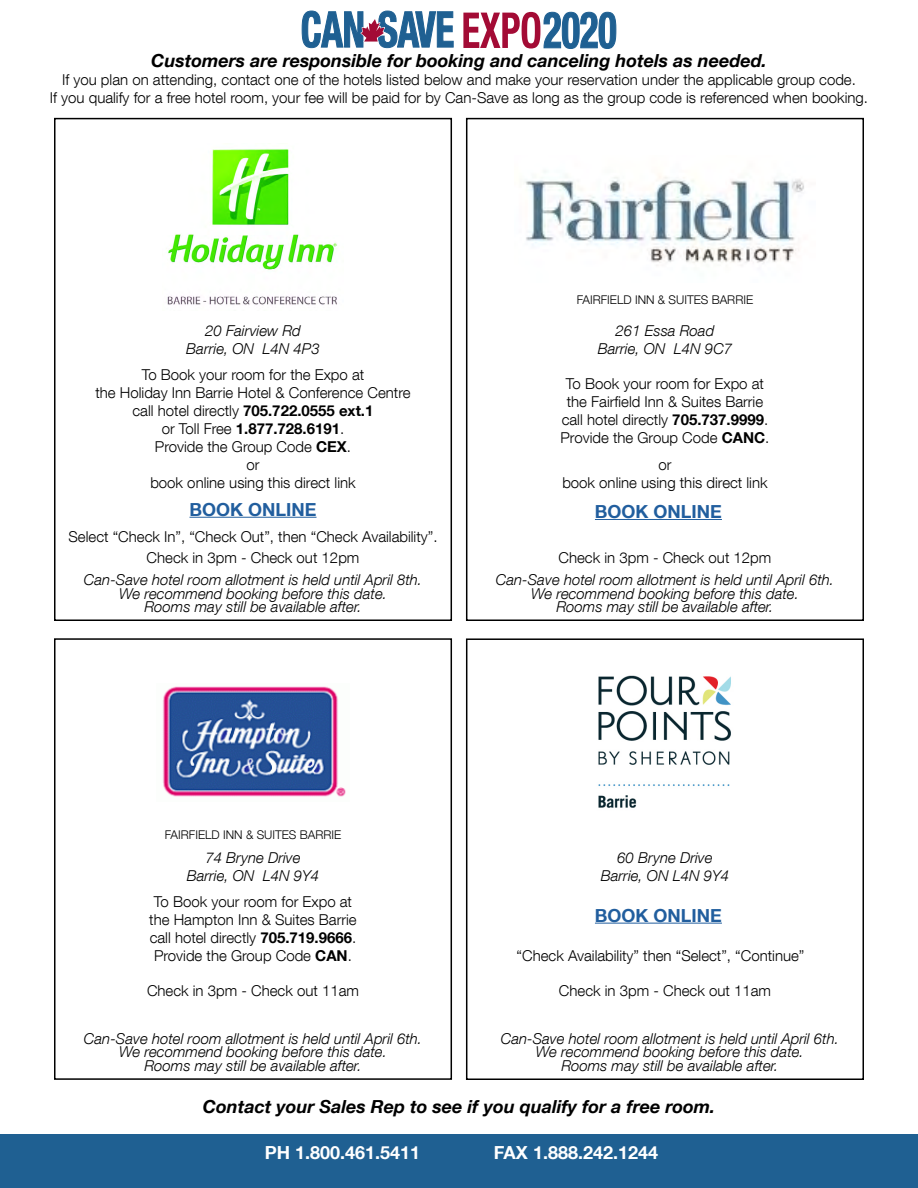
<style>
.page{position:relative;width:918px;height:1188px;background:#fff}
.page>*{position:absolute;margin:0;border:0;box-sizing:border-box;transform-origin:0 0}
.t1{font:italic 700 18px "Helvetica Neue LT Com";color:#000}
.t2{font:700 18px "Helvetica Neue LT Com";color:#fff}
.t3{font:700 18px "Helvetica Neue LT Com";color:#215e9e}
.t4{font:300 15px/18px "Helvetica Neue LT Com";color:#000;text-align:center}
.t5{font:italic 300 15px/13.5px "Helvetica Neue LT Com";color:#000;text-align:center}
.t6{font:300 12px "Helvetica Neue LT Com";color:#000}
.s1{font-weight:700}
</style>
<div class="page">
<div style="left:466px;top:118px;width:398px;height:503px;border:2px solid #000"></div>
<div style="left:466px;top:638px;width:398px;height:442px;border:2px solid #000"></div>
<div style="left:54px;top:118px;width:398px;height:503px;border:2px solid #000"></div>
<div style="left:54px;top:638px;width:398px;height:442px;border:2px solid #000"></div>
<div style="left:0;top:1134px;width:918px;height:54px;background:#1f6092"></div>
<hr style="left:190px;top:517px;width:127px;height:1px;background:#215e9e">
<img style="left:167px;top:149px;width:170px;height:156px">
<img style="left:525px;top:171px;width:279px;height:92px">
<img style="left:162px;top:686px;width:184px;height:111px">
<img style="left:598px;top:675px;width:133px;height:133px">
<svg style="left:302px;top:11px;width:152px;height:37px"></svg>
<svg style="left:463px;top:12px;width:153px;height:37px"></svg>
<hr style="left:595px;top:519px;width:127px;height:1px;background:#215e9e">
<hr style="left:595px;top:923px;width:127px;height:1px;background:#215e9e">
<p class="t1" style="left:151px;top:50px;width:617px">Customers are responsible for booking and canceling hotels as needed.</p>
<p class="t4" style="left:50px;top:71px;width:820px">If you plan on attending, contact one of the hotels listed below and make your reservation under the applicable group code.<br>If you qualify for a free hotel room, your fee will be paid for by Can-Save as long as the group code is referenced when booking.</p>
<p class="t5" style="left:186px;top:321px;width:135px;line-height:18px">20 Fairview Rd<br>Barrie, ON L4N 4P3</p>
<p class="t4" style="left:95px;top:365px;width:317px">To Book your room for the Expo at<br>the Holiday Inn Barrie Hotel &amp; Conference Centre call hotel directly <span class="s1">705.722.0555 ext.1<br></span>or Toll Free <span class="s1">1.877.728.6191</span>.<br>Provide the Group Code <span class="s1">CEX</span>.</p>
<p class="t4" style="left:246px;top:455px;width:15px">or</p>
<p class="t4" style="left:150px;top:473px;width:207px">book online using this direct link</p>
<p class="t4" style="left:69px;top:527px;width:370px">Select “Check In”, “Check Out”, then “Check Availability”.</p>
<p class="t3" style="left:190px;top:498px;width:129px">BOOK ONLINE</p>
<p class="t6" style="left:577px;top:293px;width:178px">FAIRFIELD INN &amp; SUITES BARRIE</p>
<p class="t5" style="left:598px;top:321px;width:136px;line-height:18px">261 Essa Road<br>Barrie, ON L4N 9C7</p>
<p class="t4" style="left:561px;top:374px;width:210px">To Book your room for Expo at the Fairfield Inn &amp; Suites Barrie call hotel directly <span class="s1">705.737.9999</span>.<br>Provide the Group Code <span class="s1">CANC</span>.</p>
<p class="t4" style="left:562px;top:455px;width:207px">or<br>book online using this direct link</p>
<p class="t3" style="left:595px;top:500px;width:129px">BOOK ONLINE</p>
<p class="t4" style="left:147px;top:549px;width:214px">Check in 3pm - Check out 12pm</p>
<p class="t4" style="left:559px;top:549px;width:214px">Check in 3pm - Check out 12pm</p>
<p class="t5" style="left:84px;top:573px;width:340px">Can-Save hotel room allotment is held until April 8th.<br>We recommend booking before this date.<br>Rooms may still be available after.</p>
<p class="t5" style="left:496px;top:573px;width:340px">Can-Save hotel room allotment is held until April 6th.<br>We recommend booking before this date.<br>Rooms may still be available after.</p>
<p class="t6" style="left:165px;top:827px;width:178px">FAIRFIELD INN &amp; SUITES BARRIE</p>
<p class="t5" style="left:187px;top:848px;width:134px;line-height:18px">74 Bryne Drive<br>Barrie, ON L4N 9Y4</p>
<p class="t4" style="left:149px;top:892px;width:209px">To Book your room for Expo at the Hampton Inn &amp; Suites Barrie call hotel directly <span class="s1">705.719.9666</span>.<br>Provide the Group Code <span class="s1">CAN</span>.</p>
<p class="t4" style="left:147px;top:981px;width:214px">Check in 3pm - Check out 11am</p>
<p class="t5" style="left:84px;top:1031px;width:340px">Can-Save hotel room allotment is held until April 6th.<br>We recommend booking before this date.<br>Rooms may still be available after.</p>
<p class="t5" style="left:601px;top:848px;width:130px;line-height:18px">60 Bryne Drive<br>Barrie, ON L4N 9Y4</p>
<p class="t3" style="left:595px;top:904px;width:129px">BOOK ONLINE</p>
<p class="t4" style="left:517px;top:946px;width:289px">“Check Availability” then “Select”, “Continue”</p>
<p class="t4" style="left:559px;top:981px;width:214px">Check in 3pm - Check out 11am</p>
<p class="t5" style="left:501px;top:1031px;width:340px">Can-Save hotel room allotment is held until April 6th.<br>We recommend booking before this date.<br>Rooms may still be available after.</p>
<p class="t1" style="left:203px;top:1096px;width:514px">Contact your Sales Rep to see if you qualify for a free room.</p>
<p class="t2" style="left:265px;top:1141px;width:157px">PH 1.800.461.5411</p>
<p class="t2" style="left:494px;top:1141px;width:166px">FAX 1.888.242.1244</p>
</div>
